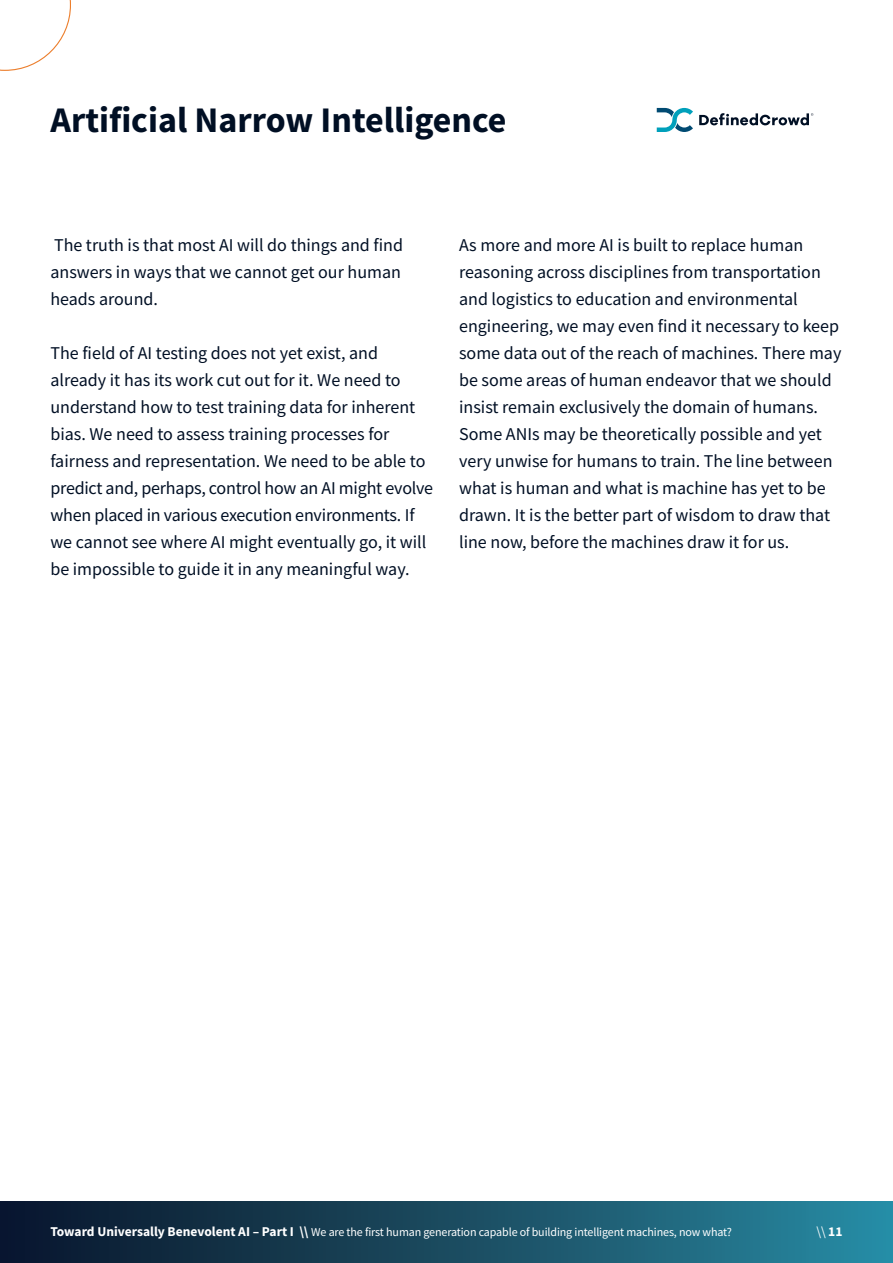
<style>
.page{position:relative;width:893px;height:1263px;background:#fff}
.page>*{position:absolute;margin:0;border:0;box-sizing:border-box;transform-origin:0 0}
.t1{font:700 36px "Mada";color:#000f24}
.t2{font:18px/27px "Mada";color:#000f24}
.t3{font:13.5px "Mada";color:#fff}
.t4{font:12px "Mada";letter-spacing:-.01em;color:#fff}
.s1{font-weight:700;font-size:13.5px}
.s2{font-weight:700}
</style>
<div class="page">
<div style="left:0;top:1202px;width:893px;height:61px;background:linear-gradient(to right,#0a1227,#29889f)"></div>
<svg style="left:0;top:0;width:71px;height:71px"></svg>
<svg style="left:699px;top:113px;width:114px;height:12px"></svg>
<svg style="left:657px;top:108px;width:36px;height:24px"></svg>
<h1 class="t1" style="left:50px;top:99px;width:458px">Artificial Narrow Intelligence</h1>
<p class="t2" style="left:50px;top:232px;width:354px;text-align:justify">The truth is that most AI will do things and find answers in ways that we cannot get our human heads around.</p>
<p class="t2" style="left:50px;top:340px;width:384px">The field of AI testing does not yet exist, and already it has its work cut out for it. We need to understand how to test training data for inherent bias. We need to assess training processes for fairness and representation. We need to be able to predict and, perhaps, control how an AI might evolve when placed in various execution environments. If we cannot see where AI might eventually go, it will be impossible to guide it in any meaningful way.</p>
<p class="t2" style="left:459px;top:232px;width:384px">As more and more AI is built to replace human reasoning across disciplines from transportation and logistics to education and environmental engineering, we may even find it necessary to keep some data out of the reach of machines. There may be some areas of human endeavor that we should insist remain exclusively the domain of humans.<br>Some ANIs may be theoretically possible and yet very unwise for humans to train. The line between what is human and what is machine has yet to be drawn. It is the better part of wisdom to draw that line now, before the machines draw it for us.</p>
<p class="t4" style="left:50px;top:1225px;width:683px"><span class="s1">Toward Universally Benevolent AI – Part I \\</span> We are the first human generation capable of building intelligent machines, now what?</p>
<p class="t3" style="left:816px;top:1224px;width:28px">\\ <span class="s2">11</span></p>
</div>
